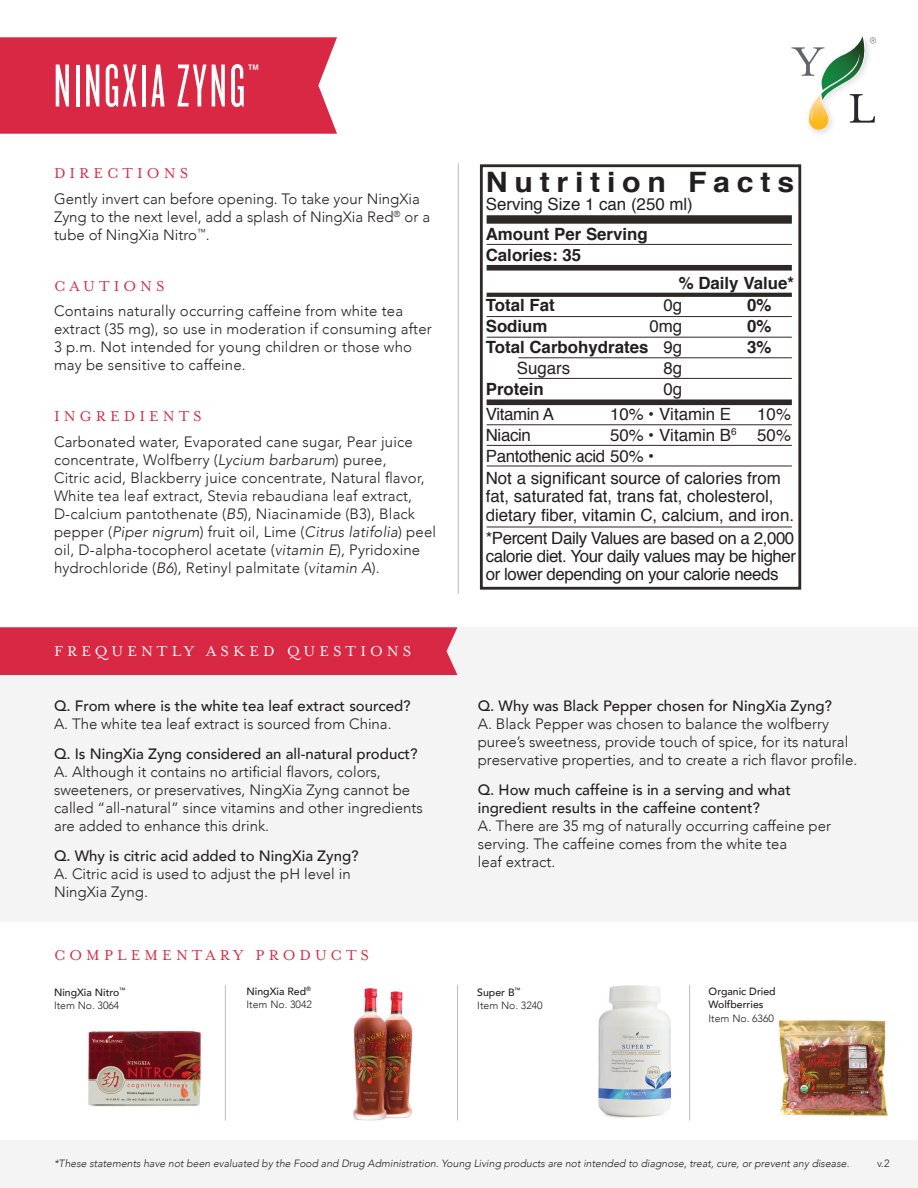
<style>
.page{position:relative;width:918px;height:1188px;background:#fff}
.page>*{position:absolute;margin:0;border:0;box-sizing:border-box;transform-origin:0 0}
.t1{font:63px "Knockout 26 Junior Flywght";letter-spacing:.05em;color:#fff}
.t2{font:700 28.05px "Helvetica";letter-spacing:.22em;color:#231f20;scale:1.08 1}
.t3{font:16.8px/21.5px "Helvetica";color:#231f20}
.t4{font:700 16.8px "Helvetica";color:#231f20}
.t5{font:16.5px "Mrs Eaves OT";letter-spacing:.25em;color:#d92844}
.t6{font:16.5px "Mrs Eaves OT";letter-spacing:.25em;color:#fff}
.t7{font:300 15px/18px "Avenir";color:#231f20}
.t8{font:500 15px/18px "Avenir";color:#231f20}
.t9{font:italic 300 10.5px "Avenir";color:#231f20}
.t10{font:500 10.5px/13.5px "Avenir";color:#231f20}
.t11{font:300 10.5px "Avenir";color:#231f20}
.s1{font-style:italic}
.s2{font-weight:300}
.s3{font-weight:500}
.s4{font-weight:700}
.s5{font-weight:400}
</style>
<div class="page">
<div style="left:0;top:627px;width:918px;height:295px;background:#f4f4f4"></div>
<div style="left:0;top:627px;width:458px;height:48px;background:#d92844"></div>
<hr style="left:458px;top:163px;width:1px;height:431px;background:#bcbdc0">
<div style="left:0;top:37px;width:337px;height:97px;background:#d92844"></div>
<svg style="left:791px;top:36px;width:85px;height:94px"></svg>
<div style="left:0;top:1140px;width:918px;height:48px;background:#f4f4f4"></div>
<hr style="left:225px;top:985px;width:1px;height:135px;background:#bcbdc0">
<hr style="left:457px;top:985px;width:1px;height:135px;background:#bcbdc0">
<hr style="left:689px;top:985px;width:1px;height:135px;background:#bcbdc0">
<img style="left:88px;top:1030px;width:113px;height:77px">
<img style="left:779px;top:1020px;width:109px;height:97px">
<img style="left:598px;top:985px;width:72px;height:133px">
<img style="left:353px;top:988px;width:60px;height:132px">
<div style="left:480px;top:164px;width:321px;height:426px;border:3px solid #2e2926"></div>
<div style="left:487px;top:215px;width:305px;height:9px;background:#2e2926"></div>
<div style="left:487px;top:265px;width:305px;height:6px;background:#2e2926"></div>
<div style="left:487px;top:400px;width:305px;height:5px;background:#2e2926"></div>
<hr style="left:518px;top:378px;width:274px;height:1px;background:#2e2926">
<hr style="left:487px;top:527px;width:305px;height:1px;background:#2e2926">
<hr style="left:518px;top:357px;width:274px;height:1px;background:#2e2926">
<hr style="left:487px;top:337px;width:305px;height:1px;background:#2e2926">
<hr style="left:487px;top:466px;width:305px;height:1px;background:#2e2926">
<hr style="left:487px;top:445px;width:305px;height:1px;background:#2e2926">
<hr style="left:487px;top:424px;width:305px;height:1px;background:#2e2926">
<hr style="left:487px;top:316px;width:305px;height:1px;background:#2e2926">
<svg style="left:487px;top:293px;width:305px;height:4px"></svg>
<hr style="left:487px;top:244px;width:305px;height:1px;background:#2e2926">
<p class="t1" style="left:54px;top:51px;width:207px">NINGXIA ZYNG<sup>™</sup></p>
<p class="t5" style="left:54px;top:164px;width:136px">DIRECTIONS</p>
<p class="t7" style="left:54px;top:190px;width:378px">Gently invert can before opening. To take your NingXia<br>Zyng to the next level, add a splash of NingXia Red<sup>®</sup> or a tube of NingXia Nitro<sup>™</sup>.</p>
<p class="t5" style="left:54px;top:277px;width:112px">CAUTIONS</p>
<p class="t7" style="left:54px;top:302px;width:379px">Contains naturally occurring caffeine from white tea extract (35 mg), so use in moderation if consuming after 3 p.m. Not intended for young children or those who may be sensitive to caffeine.</p>
<p class="t5" style="left:54px;top:407px;width:149px">INGREDIENTS</p>
<p class="t7" style="left:54px;top:433px;width:384px">Carbonated water, Evaporated cane sugar, Pear juice concentrate, Wolfberry (<span class="s1">Lycium barbarum</span>) puree,<br>Citric acid, Blackberry juice concentrate, Natural flavor, White tea leaf extract, Stevia rebaudiana leaf extract, D-calcium pantothenate (<span class="s1">B5</span>), Niacinamide (B3), Black pepper (<span class="s1">Piper nigrum</span>) fruit oil, Lime (<span class="s1">Citrus latifolia</span>) peel oil, D-alpha-tocopherol acetate (<span class="s1">vitamin E</span>), Pyridoxine hydrochloride (<span class="s1">B6</span>), Retinyl palmitate (<span class="s1">vitamin A</span>).</p>
<p class="t6" style="left:54px;top:642px;width:359px">FREQUENTLY ASKED QUESTIONS</p>
<p class="t8" style="left:54px;top:696px;width:358px">Q. From where is the white tea leaf extract sourced?<br><span class="s2">A. The white tea leaf extract is sourced from China.</span></p>
<p class="t7" style="left:54px;top:745px;width:370px"><span class="s3">Q. Is NingXia Zyng considered an all-natural product?<br></span>A. Although it contains no artificial flavors, colors, sweeteners, or preservatives, NingXia Zyng cannot be called “all-natural” since vitamins and other ingredients are added to enhance this drink.</p>
<p class="t7" style="left:54px;top:847px;width:306px"><span class="s3">Q. Why is citric acid added to NingXia Zyng?<br></span>A. Citric acid is used to adjust the pH level in<br>NingXia Zyng.</p>
<p class="t5" style="left:54px;top:946px;width:317px">COMPLEMENTARY PRODUCTS</p>
<p class="t10" style="left:54px;top:985px;width:73px">NingXia Nitro<sup>™</sup></p>
<p class="t11" style="left:54px;top:999px;width:67px">Item No. 3064</p>
<p class="t10" style="left:247px;top:984px;width:66px">NingXia Red<sup>®</sup></p>
<p class="t11" style="left:247px;top:998px;width:67px">Item No. 3042</p>
<p class="t2" style="left:486px;top:159px;width:287px">Nutrition Facts</p>
<p class="t3" style="left:486px;top:190px;width:209px;line-height:30px">Serving Size 1 can (250 ml)<br><span class="s4">Amount Per Serving</span></p>
<p class="t4" style="left:486px;top:242px;width:97px">Calories: 35</p>
<p class="t4" style="left:486px;top:292px;width:71px">Total Fat</p>
<p class="t3" style="left:664px;top:295px;width:20px">0g</p>
<p class="t4" style="left:747px;top:292px;width:26px">0%</p>
<p class="t4" style="left:486px;top:313px;width:63px">Sodium</p>
<p class="t3" style="left:649px;top:316px;width:34px">0mg</p>
<p class="t4" style="left:747px;top:313px;width:26px">0%</p>
<p class="t4" style="left:486px;top:334px;width:198px">Total Carbohydrates <span class="s5">9g</span></p>
<p class="t4" style="left:747px;top:334px;width:26px">3%</p>
<p class="t3" style="left:517px;top:358px;width:55px">Sugars</p>
<p class="t3" style="left:664px;top:358px;width:20px">8g</p>
<p class="t4" style="left:486px;top:376px;width:60px">Protein</p>
<p class="t3" style="left:664px;top:379px;width:20px">0g</p>
<p class="t3" style="left:486px;top:404px;width:297px">Vitamin A<br>Niacin<br>Pantothenic acid 50% •<br>Not a significant source of calories from</p>
<p class="t3" style="left:486px;top:488px;width:310px;line-height:18.3px">fat, saturated fat, trans fat, cholesterol, dietary fiber, vitamin C, calcium, and iron.</p>
<p class="t3" style="left:486px;top:529px;width:312px;line-height:18.3px;text-align:justify">*Percent Daily Values are based on a 2,000 calorie diet. Your daily values may be higher or lower depending on your calorie needs</p>
<p class="t4" style="left:679px;top:269px;width:117px">% Daily Value*</p>
<p class="t3" style="left:610px;top:404px;width:128px">10% • Vitamin E<br>50% • Vitamin B<sup>6</sup></p>
<p class="t3" style="left:757px;top:404px;width:35px">10%<br>50%</p>
<p class="t7" style="left:478px;top:697px;width:381px"><span class="s3">Q. Why was Black Pepper chosen for NingXia Zyng?<br></span>A. Black Pepper was chosen to balance the wolfberry puree’s sweetness, provide touch of spice, for its natural preservative properties, and to create a rich flavor profile.</p>
<p class="t7" style="left:478px;top:781px;width:355px"><span class="s3">Q. How much caffeine is in a serving and what ingredient results in the caffeine content?<br></span>A. There are 35 mg of naturally occurring caffeine per serving. The caffeine comes from the white tea<br>leaf extract.</p>
<p class="t10" style="left:477px;top:985px;width:45px">Super B<sup>™</sup></p>
<p class="t11" style="left:477px;top:999px;width:67px">Item No. 3240</p>
<p class="t10" style="left:709px;top:984px;width:69px">Organic Dried<br>Wolfberries</p>
<p class="t11" style="left:709px;top:1012px;width:67px">Item No. 6360</p>
<p class="t9" style="left:54px;top:1157px;width:797px">*These statements have not been evaluated by the Food and Drug Administration. Young Living products are not intended to diagnose, treat, cure, or prevent any disease.</p>
<p class="t11" style="left:877px;top:1157px;width:14px">v.2</p>
</div>
